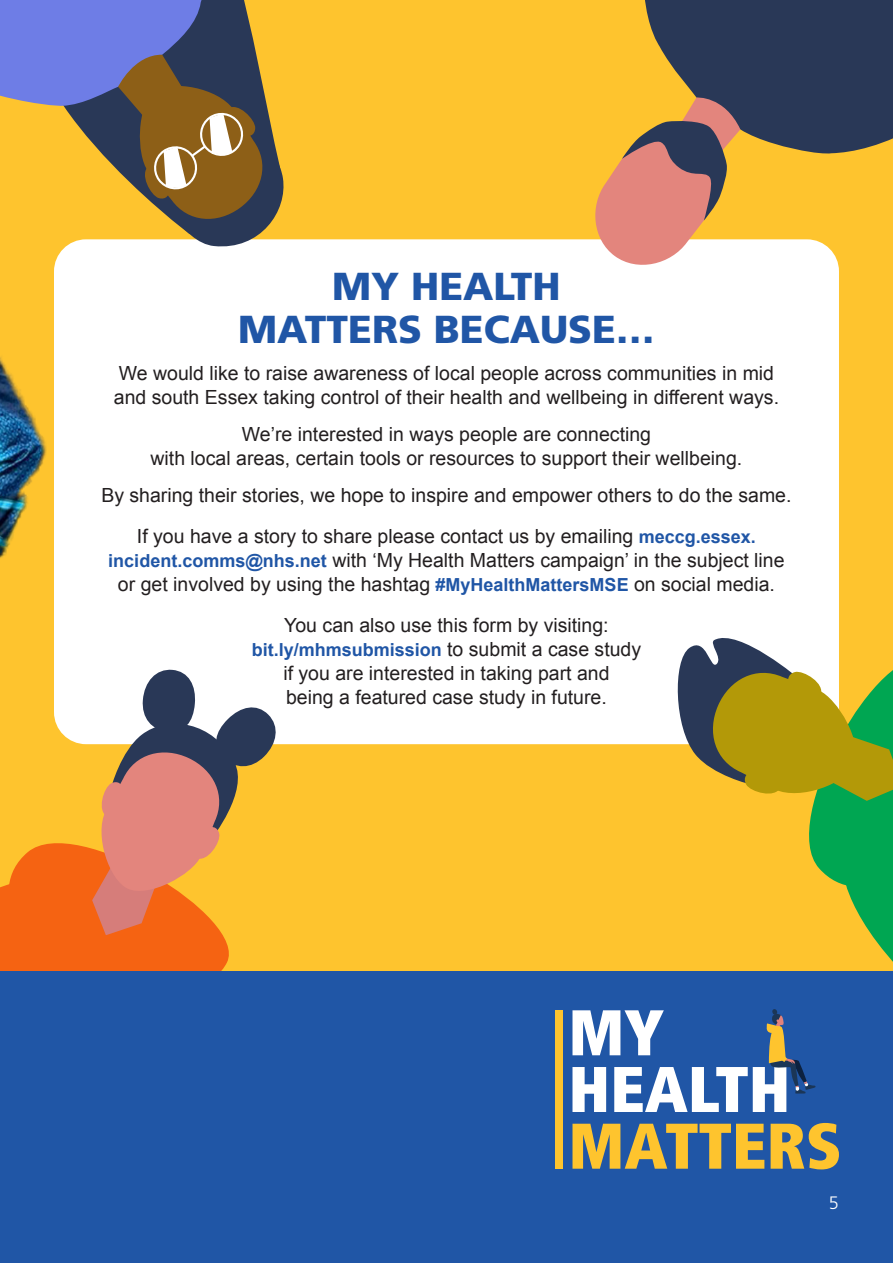
<style>
.page{position:relative;width:893px;height:1263px;background:#fec42e}
.page>*{position:absolute;margin:0;border:0;box-sizing:border-box;transform-origin:0 0}
.t1{font:900 39px/43.5px "Frutiger";color:#2056a6;text-align:center}
.t2{font:19.5px/24px "Arial";color:#231f20;text-align:center}
.t3{font:700 18px "Arial";color:#2056a6}
.t4{font:300 18px "Frutiger";color:#fff}
.s1{font-weight:700;font-size:18px;color:#2056a6}
.s2{font-weight:400;font-size:19.5px;color:#231f20}
</style>
<div class="page">
<div style="left:54px;top:239px;width:785px;height:505px;background:#fff;border-radius:32px"></div>
<svg style="left:68px;top:843px;width:24px;height:26px"></svg>
<div style="left:68px;top:869px;width:161px;height:102px;background:#f56312"></div>
<svg style="left:92px;top:669px;width:188px;height:266px"></svg>
<svg style="left:0;top:0;width:288px;height:247px"></svg>
<svg style="left:589px;top:0;width:304px;height:270px"></svg>
<div style="left:0;top:971px;width:893px;height:292px;background:#2056a6"></div>
<svg style="left:572px;top:1124px;width:192px;height:45px"></svg>
<svg style="left:771px;top:1123px;width:68px;height:46px"></svg>
<div style="left:555px;top:1010px;width:8px;height:159px;background:#fec42e"></div>
<svg style="left:572px;top:638px;width:321px;height:474px"></svg>
<img style="left:0;top:104px;width:68px;height:867px">
<h1 class="t1" style="left:238px;top:264px;width:418px">MY HEALTH<br>MATTERS BECAUSE…</h1>
<p class="t2" style="left:114px;top:361px;width:667px;text-align:left">We would like to raise awareness of local people across communities in mid and south Essex taking control of their health and wellbeing in different ways.</p>
<p class="t2" style="left:151px;top:422px;width:593px">We’re interested in ways people are connecting<br>with local areas, certain tools or resources to support their wellbeing.</p>
<p class="t2" style="left:101px;top:474px;width:692px;line-height:41px">By sharing their stories, we hope to inspire and empower others to do the same.<br>If you have a story to share please contact us by emailing <span class="s1">meccg.essex.</span></p>
<p class="t2" style="left:108px;top:548px;width:678px"><span class="s1">incident.comms@nhs.net</span> with ‘My Health Matters campaign’ in the subject line or get involved by using the hashtag <span class="s1">#MyHealthMattersMSE</span> on social media.</p>
<p class="t2" style="left:284px;top:613px;width:326px">You can also use this form by visiting:</p>
<p class="t3" style="left:252px;top:637px;width:391px">bit.ly/mhmsubmission <span class="s2">to submit a case study</span></p>
<p class="t2" style="left:283px;top:661px;width:328px;text-align:left">if you are interested in taking part and being a featured case study in future.</p>
<p class="t4" style="left:829px;top:1192px;width:12px">5</p>
</div>
